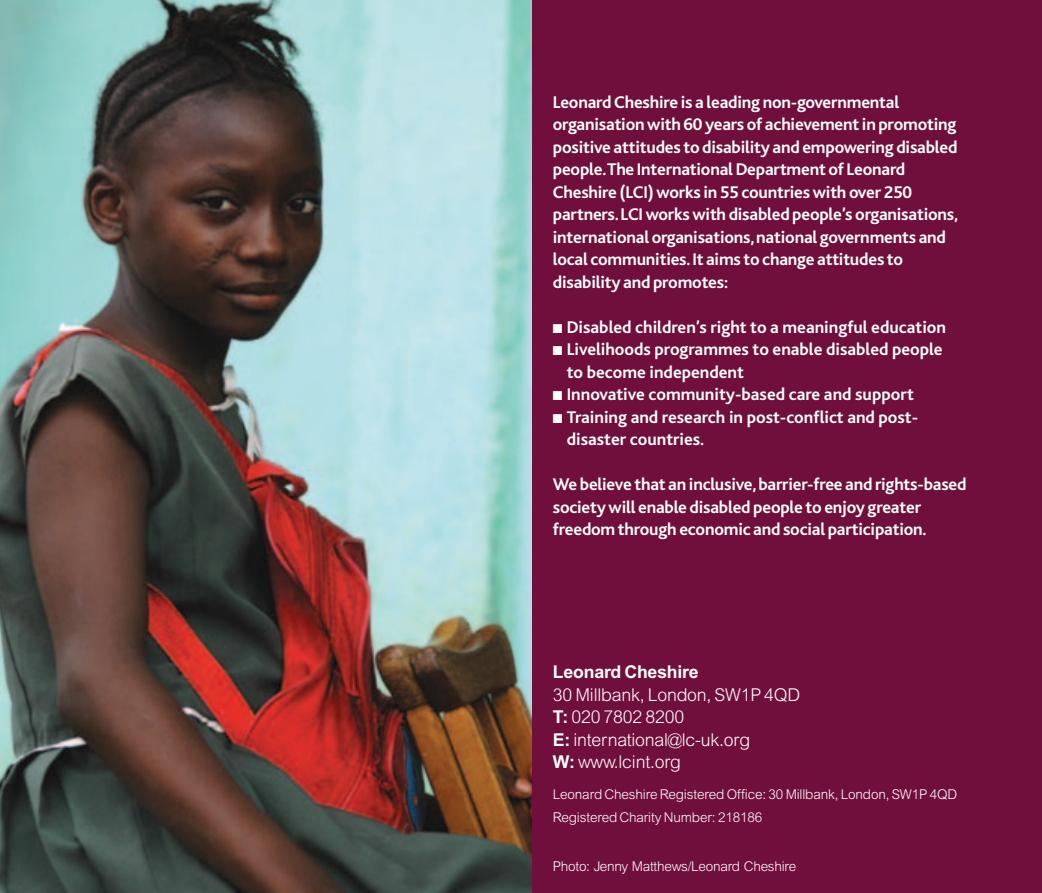
<style>
.page{position:relative;width:1042px;height:893px;background:#710f3c}
.page>*{position:absolute;margin:0;border:0;box-sizing:border-box;transform-origin:0 0}
.t1{font:700 17.7px/22.5px "Bliss";letter-spacing:-.01em;color:#fff}
.t2{font:300 17.7px/22.5px "Arial";letter-spacing:-.01em;color:#fff}
.t3{font:700 17.7px "Arial";letter-spacing:-.01em;color:#fff}
.t4{font:300 13.5px/22.5px "Arial";letter-spacing:-.01em;color:#fff}
.s1{font-weight:700}
</style>
<div class="page">
<img style="left:0;top:0;width:531px;height:893px">
<p class="t1" style="left:553px;top:92px;width:407px">Leonard Cheshire is a leading non-governmental organisation with 60 years of achievement in promoting positive attitudes to disability and empowering disabled people.The International Department of Leonard Cheshire (LCI) works in 55 countries with over 250 partners.LCI works with disabled people’s organisations, international organisations,national governments and local communities.It aims to change attitudes to disability and promotes:</p>
<p class="t1" style="left:553px;top:317px;width:395px">■ Disabled children’s right to a meaningful education</p>
<p class="t1" style="left:567px;top:340px;width:377px;text-indent:-14px">■ Livelihoods programmes to enable disabled people to become independent</p>
<p class="t1" style="left:553px;top:385px;width:362px">■ Innovative community-based care and support</p>
<p class="t1" style="left:567px;top:407px;width:353px;text-indent:-14px">■ Training and research in post-conflict and post&shy;disaster countries.</p>
<p class="t1" style="left:553px;top:475px;width:415px">We believe that an inclusive,barrier-free and rights-based society will enable disabled people to enjoy greater freedom through economic and social participation.</p>
<p class="t3" style="left:553px;top:665px;width:147px">Leonard Cheshire</p>
<p class="t2" style="left:553px;top:685px;width:249px">30 Millbank, London, SW1P 4QD<br><span class="s1">T:</span> 020 7802 8200<br><span class="s1">E:</span> international@lc-uk.org<br><span class="s1">W:</span> www.lcint.org</p>
<p class="t4" style="left:553px;top:785px;width:406px">Leonard Cheshire Registered Office: 30 Millbank, London, SW1P 4QD<br>Registered Charity Number: 218186</p>
<p class="t4" style="left:553px;top:857px;width:245px">Photo: Jenny Matthews/Leonard Cheshire</p>
</div>
